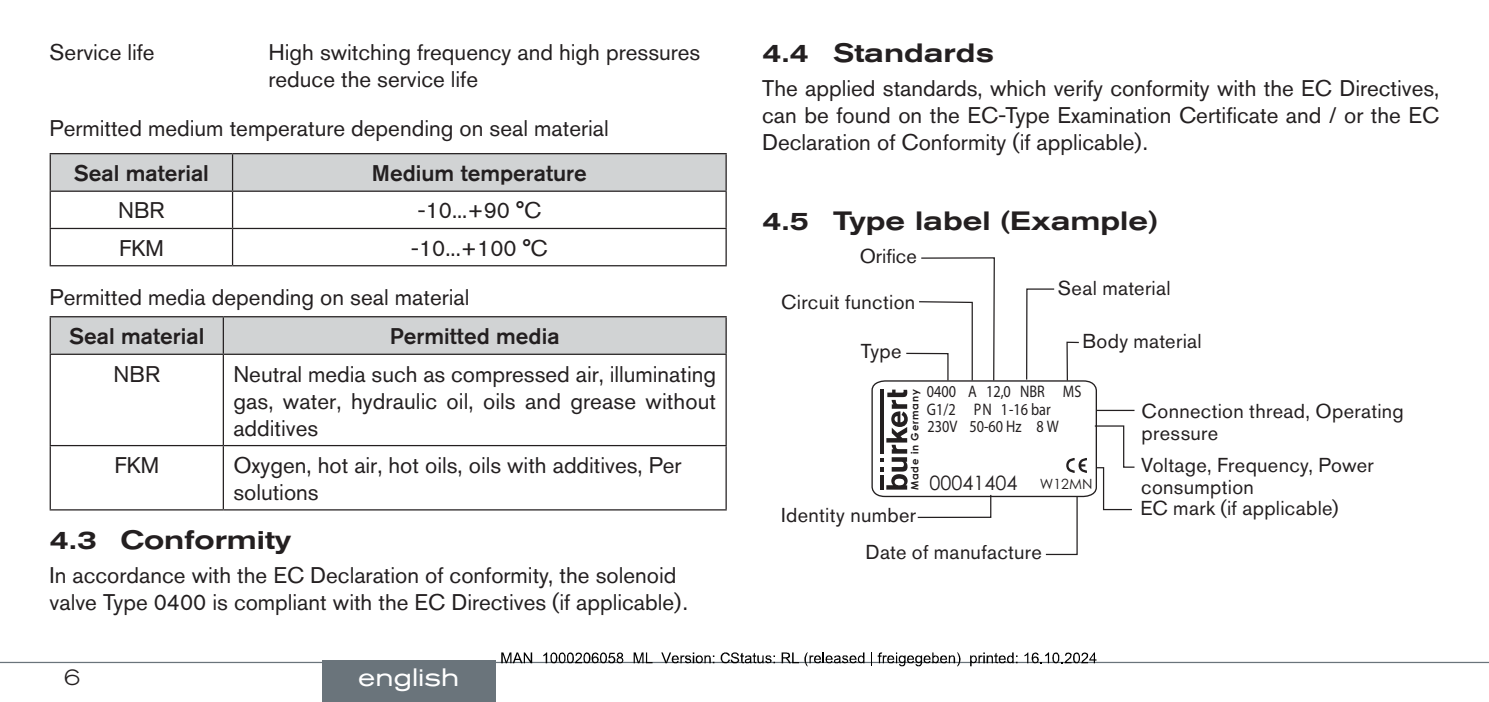
<style>
.page{position:relative;width:1489px;height:702px;background:#fff}
.page>*{position:absolute;margin:0;border:0;box-sizing:border-box;transform-origin:0 0}
.t1{font:500 expanded 26.25px "Akzidenz Grotesk BQ";color:#231f20}
.t2{font:expanded 25px "Akzidenz Grotesk BQ";color:#fff}
.t3{font:22.5px/27px "Akzidenz Grotesk BQ";color:#231f20}
.t4{font:500 22.5px "Akzidenz Grotesk BQ";color:#231f20}
.t5{font:300 expanded 22.5px "Akzidenz Grotesk BQ";color:#231f20}
.t6{font:20px/21.5px "Akzidenz Grotesk BQ";letter-spacing:.015em;color:#231f20}
.t7{font:19.75px "Century Gothic";color:#231f20}
.t8{font:16.75px "Akzidenz Grotesk Std";color:#231f20;scale:.85 1}
.t9{font:700 10.25px "Century Gothic";letter-spacing:.075em;color:#231f20}
.s1{font-size:14px}
</style>
<div class="page">
<div style="left:51px;top:154px;width:674px;height:36px;background:#d1d3d4"></div>
<hr style="left:50px;top:153px;width:182px;height:1px;background:#231f20">
<hr style="left:50px;top:154px;width:1px;height:36px;background:#231f20">
<hr style="left:232px;top:153px;width:494px;height:1px;background:#231f20">
<hr style="left:232px;top:154px;width:1px;height:36px;background:#231f20">
<hr style="left:725px;top:154px;width:1px;height:36px;background:#231f20">
<hr style="left:50px;top:190px;width:182px;height:2px;background:#231f20">
<hr style="left:50px;top:192px;width:1px;height:36px;background:#231f20">
<hr style="left:232px;top:190px;width:494px;height:2px;background:#231f20">
<hr style="left:232px;top:192px;width:1px;height:36px;background:#231f20">
<hr style="left:725px;top:192px;width:1px;height:36px;background:#231f20">
<hr style="left:50px;top:228px;width:182px;height:1px;background:#231f20">
<hr style="left:50px;top:229px;width:1px;height:36px;background:#231f20">
<hr style="left:232px;top:228px;width:494px;height:1px;background:#231f20">
<hr style="left:232px;top:229px;width:1px;height:36px;background:#231f20">
<hr style="left:725px;top:229px;width:1px;height:36px;background:#231f20">
<hr style="left:50px;top:265px;width:182px;height:1px;background:#231f20">
<hr style="left:232px;top:265px;width:494px;height:1px;background:#231f20">
<div style="left:51px;top:317px;width:674px;height:36px;background:#d1d3d4"></div>
<hr style="left:50px;top:316px;width:173px;height:1px;background:#231f20">
<hr style="left:50px;top:317px;width:1px;height:36px;background:#231f20">
<hr style="left:223px;top:316px;width:503px;height:1px;background:#231f20">
<hr style="left:223px;top:317px;width:1px;height:36px;background:#231f20">
<hr style="left:725px;top:317px;width:1px;height:36px;background:#231f20">
<hr style="left:50px;top:353px;width:173px;height:2px;background:#231f20">
<hr style="left:50px;top:355px;width:1px;height:90px;background:#231f20">
<hr style="left:223px;top:353px;width:503px;height:2px;background:#231f20">
<hr style="left:223px;top:355px;width:1px;height:90px;background:#231f20">
<hr style="left:725px;top:355px;width:1px;height:90px;background:#231f20">
<hr style="left:50px;top:445px;width:173px;height:1px;background:#231f20">
<hr style="left:50px;top:446px;width:1px;height:63px;background:#231f20">
<hr style="left:223px;top:445px;width:503px;height:1px;background:#231f20">
<hr style="left:223px;top:446px;width:1px;height:63px;background:#231f20">
<hr style="left:725px;top:446px;width:1px;height:63px;background:#231f20">
<hr style="left:50px;top:509px;width:173px;height:1px;background:#231f20">
<hr style="left:223px;top:509px;width:503px;height:1px;background:#231f20">
<svg style="left:871px;top:257px;width:264px;height:298px"></svg>
<hr style="left:0;top:661px;width:1488px;height:2px;background:#6a747b">
<div style="left:322px;top:660px;width:173px;height:42px;background:#6a747b"></div>
<svg style="left:501px;top:652px;width:31px;height:11px"></svg>
<svg style="left:543px;top:652px;width:80px;height:11px"></svg>
<svg style="left:633px;top:652px;width:19px;height:11px"></svg>
<svg style="left:661px;top:652px;width:53px;height:11px"></svg>
<svg style="left:720px;top:652px;width:55px;height:11px"></svg>
<svg style="left:781px;top:652px;width:83px;height:14px"></svg>
<svg style="left:871px;top:652px;width:89px;height:14px"></svg>
<svg style="left:970px;top:652px;width:47px;height:14px"></svg>
<svg style="left:1024px;top:652px;width:72px;height:11px"></svg>
<p class="t3" style="left:50px;top:38px;width:107px">Service life</p>
<p class="t3" style="left:268px;top:38px;width:433px">High switching frequency and high pressures reduce the service life</p>
<p class="t3" style="left:50px;top:114px;width:560px">Permitted medium temperature depending on seal material</p>
<p class="t4" style="left:74px;top:159px;width:136px">Seal material</p>
<p class="t4" style="left:372px;top:159px;width:217px">Medium temperature</p>
<p class="t3" style="left:118px;top:197px;width:48px">NBR</p>
<p class="t3" style="left:417px;top:197px;width:125px">-10...+90 °C</p>
<p class="t3" style="left:119px;top:234px;width:46px">FKM</p>
<p class="t3" style="left:411px;top:234px;width:138px">-10...+100 °C</p>
<p class="t3" style="left:50px;top:284px;width:421px">Permitted media depending on seal material</p>
<p class="t4" style="left:69px;top:322px;width:136px">Seal material</p>
<p class="t4" style="left:390px;top:322px;width:171px">Permitted media</p>
<p class="t3" style="left:114px;top:360px;width:48px">NBR</p>
<p class="t3" style="left:233px;top:360px;width:484px;text-align:justify">Neutral media such as compressed air, illuminating gas, water, hydraulic oil, oils and grease without additives</p>
<p class="t3" style="left:114px;top:451px;width:46px">FKM</p>
<p class="t3" style="left:233px;top:451px;width:450px">Oxygen, hot air, hot oils, oils with additives, Per solutions</p>
<p class="t1" style="left:50px;top:524px;width:243px">4.3 Conformity</p>
<p class="t3" style="left:50px;top:561px;width:639px">In accordance with the EC Declaration of conformity, the solenoid valve Type 0400 is compliant with the EC Directives (if applicable).</p>
<p class="t5" style="left:64px;top:664px;width:18px">6</p>
<p class="t2" style="left:358px;top:662px;width:103px">english</p>
<p class="t1" style="left:762px;top:38px;width:233px">4.4 Standards</p>
<p class="t3" style="left:762px;top:75px;width:678px;text-align:justify">The applied standards, which verify conformity with the EC Directives, can be found on the EC-Type Examination Certificate and / or the EC Declaration of Conformity (if applicable).</p>
<p class="t1" style="left:762px;top:206px;width:397px">4.5 Type label (Example)</p>
<p class="t6" style="left:859px;top:245px;width:59px">Orifice</p>
<p class="t6" style="left:781px;top:291px;width:135px">Circuit function</p>
<p class="t6" style="left:860px;top:340px;width:42px">Type</p>
<p class="t6" style="left:1057px;top:277px;width:114px">Seal material</p>
<p class="t6" style="left:1082px;top:330px;width:121px">Body material</p>
<p class="t8" style="left:926px;top:381px;width:183px">0400 A 12,0 NBR MS</p>
<p class="t9" style="left:906px;top:490px;width:102px;rotate:-90deg">Made in Germany</p>
<p class="t8" style="left:926px;top:398px;width:147px">G1/2 PN 1-16 bar</p>
<p class="t8" style="left:927px;top:416px;width:156px">230V 50-60 Hz 8 W</p>
<p class="t7" style="left:929px;top:469px;width:164px">00041404 <span class="s1">W12MN</span></p>
<p class="t6" style="left:865px;top:496px;width:178px;line-height:37px;text-indent:-84px">Identity number<br>Date of manufacture</p>
<p class="t6" style="left:1141px;top:399px;width:264px;line-height:22.5px">Connection thread, Operating pressure</p>
<p class="t6" style="left:1140px;top:453px;width:235px">Voltage, Frequency, Power consumption<br>EC mark (if applicable)</p>
</div>
